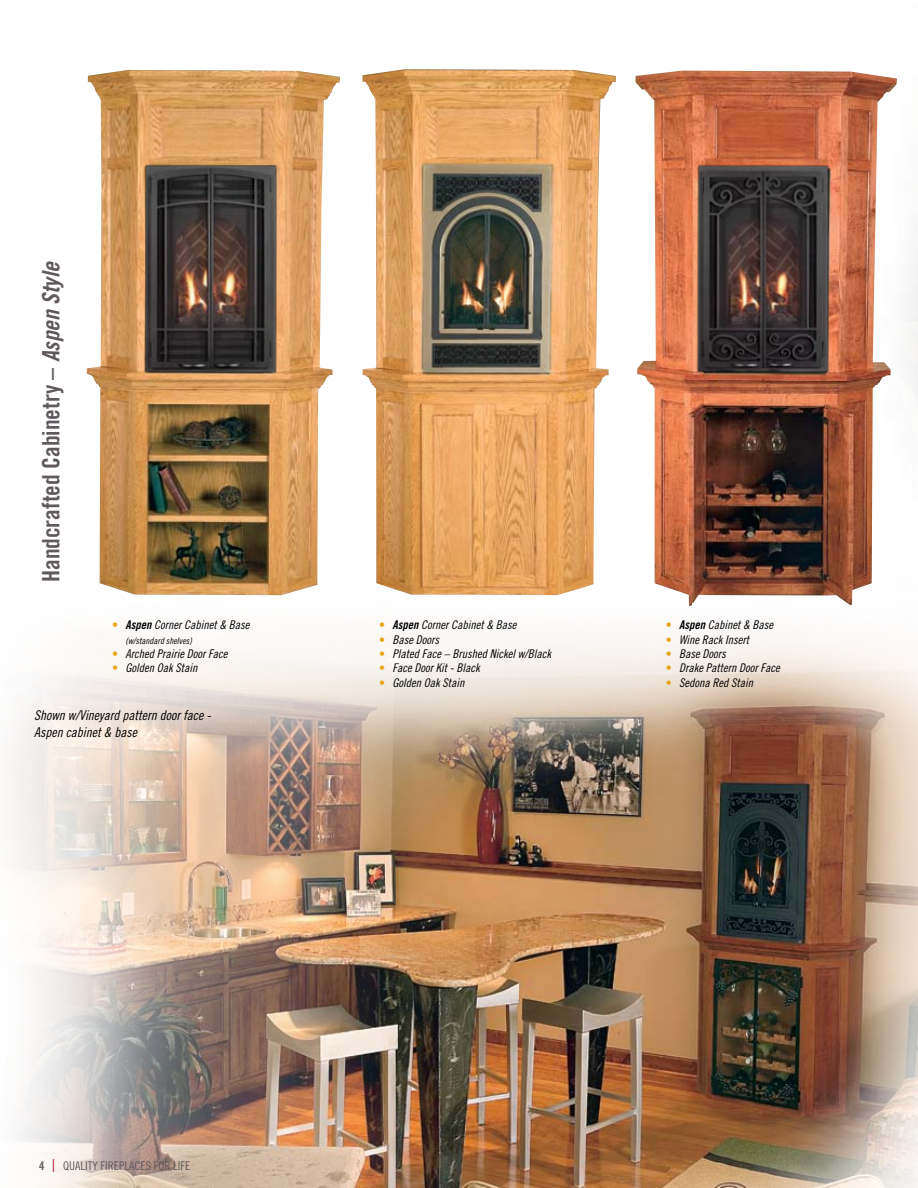
<style>
.page{position:relative;width:918px;height:1188px;background:#fff}
.page>*{position:absolute;margin:0;border:0;box-sizing:border-box;transform-origin:0 0}
.t1{font:24px "Trade Gothic Bold Cond Twenty";color:#5f595e}
.t2{font:13.5px/16.2px "Trade Gothic Cond Eighteen Obl";color:#000}
.t3{font:12px "Trade Gothic Cond Eighteen Obl";color:#000}
.t4{font:12px "Trade Gothic Cond Eighteen";color:#5f595e}
.t5{font:9px "Trade Gothic Cond Eighteen Obl";color:#000}
.s1{font-family:"Trade Gothic Bold Cond Twenty Obl"}
.s2{font-family:"Trade Gothic Cond Eighteen";color:#e7a614}
.s3{font-family:"Trade Gothic Bold Cond Twenty"}
.s4{font-size:18px;color:#b50e2b}
</style>
<div class="page">
<img style="left:13px;top:595px;width:905px;height:593px">
<img style="left:824px;top:249px;width:94px;height:420px">
<img style="left:362px;top:69px;width:254px;height:526px">
<img style="left:87px;top:70px;width:253px;height:525px">
<img style="left:144px;top:162px;width:138px;height:215px">
<img style="left:635px;top:71px;width:262px;height:535px">
<img style="left:692px;top:161px;width:143px;height:218px">
<h1 class="t1" style="left:36px;top:582px;width:323px;rotate:-90deg">Handcrafted Cabinetry – <span class="s1">Aspen Style</span></h1>
<p class="t3" style="left:112px;top:618px;width:139px"><span class="s2">•</span> <span class="s1">Aspen</span> Corner Cabinet &amp; Base</p>
<p class="t5" style="left:126px;top:635px;width:68px">(w/standard shelves)</p>
<p class="t3" style="left:112px;top:647px;width:117px"><span class="s2">•</span> Arched Prairie Door Face</p>
<p class="t3" style="left:112px;top:661px;width:87px"><span class="s2">•</span> Golden Oak Stain</p>
<p class="t2" style="left:34px;top:707px;width:178px">Shown w/Vineyard pattern door face -<br>Aspen cabinet &amp; base</p>
<p class="t3" style="left:379px;top:618px;width:139px"><span class="s2">•</span> <span class="s1">Aspen</span> Corner Cabinet &amp; Base</p>
<p class="t3" style="left:379px;top:632px;width:62px"><span class="s2">•</span> Base Doors</p>
<p class="t3" style="left:379px;top:647px;width:174px"><span class="s2">•</span> Plated Face – Brushed Nickel w/Black</p>
<p class="t3" style="left:379px;top:661px;width:102px"><span class="s2">•</span> Face Door Kit - Black</p>
<p class="t3" style="left:379px;top:675px;width:87px"><span class="s2">•</span> Golden Oak Stain</p>
<p class="t3" style="left:666px;top:618px;width:109px"><span class="s2">•</span> <span class="s1">Aspen</span> Cabinet &amp; Base</p>
<p class="t3" style="left:666px;top:632px;width:85px"><span class="s2">•</span> Wine Rack Insert</p>
<p class="t3" style="left:666px;top:647px;width:62px"><span class="s2">•</span> Base Doors</p>
<p class="t3" style="left:666px;top:661px;width:116px"><span class="s2">•</span> Drake Pattern Door Face</p>
<p class="t3" style="left:666px;top:675px;width:89px"><span class="s2">•</span> Sedona Red Stain</p>
<p class="t4" style="left:39px;top:1159px;width:42px"><span class="s3">4</span> <span class="s4">L</span> QUALITY</p>
<p class="t4" style="left:100px;top:1159px;width:11px">FIREPLACES</p>
<p class="t4" style="left:154px;top:1159px;width:29px">FOR LIFE</p>
</div>
